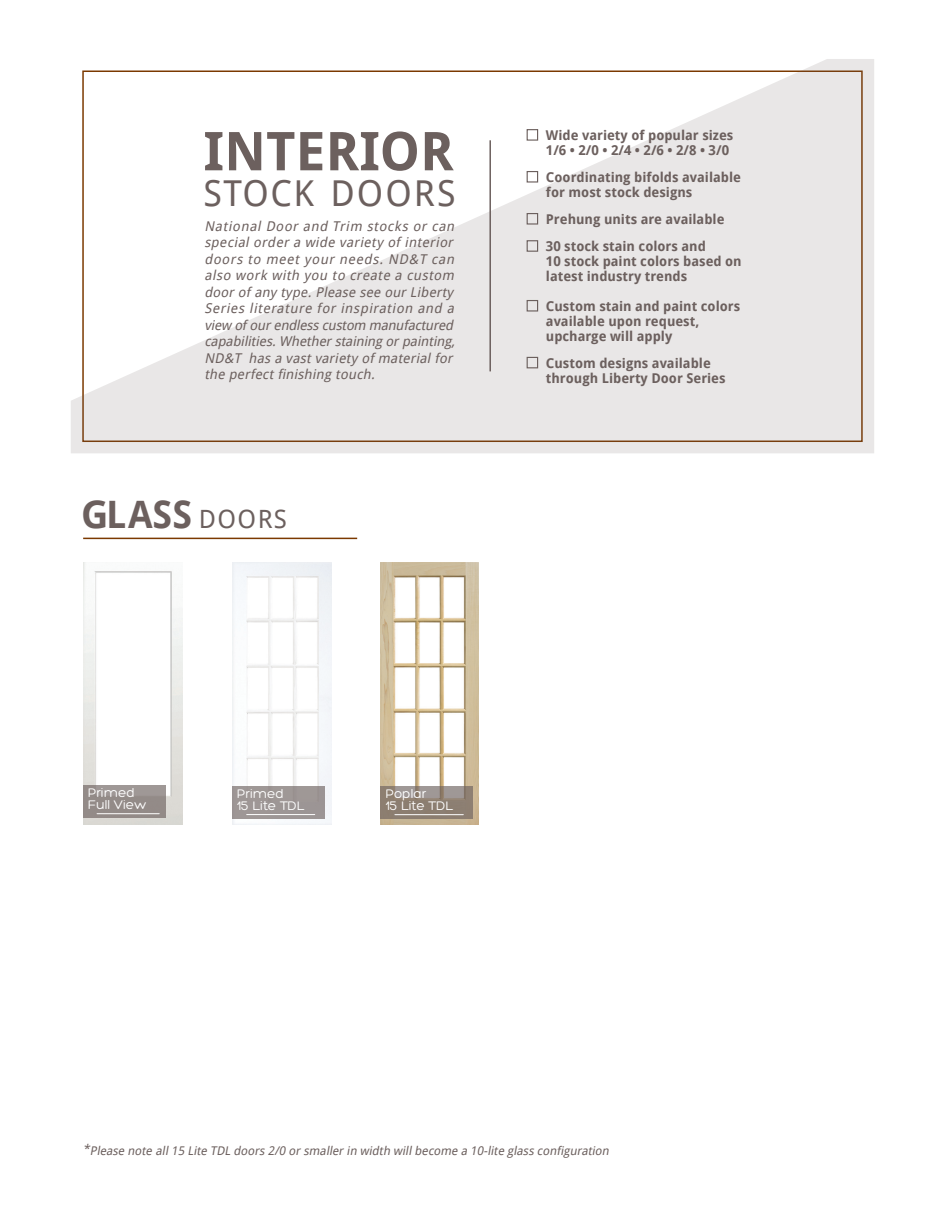
<style>
.page{position:relative;width:945px;height:1215px;background:#fff}
.page>*{position:absolute;margin:0;border:0;box-sizing:border-box;transform-origin:0 0}
.t1{font:700 53.55px "Droid Sans";color:#6c605e}
.t2{font:700 37.8px "Droid Sans";color:#6c605e}
.t3{font:35.7px "Droid Sans";letter-spacing:.05em;color:#6c605e}
.t4{font:italic 13.5px/16.5px "Droid Sans";color:#6c605e}
.t5{font:700 13.5px/15px "Droid Sans";color:#6c605e}
.t6{font:13.5px "Hero";color:#fff}
.t7{font:italic 12px "Droid Sans";color:#6c605e}
.s1{font-weight:400;font-size:25.2px}
</style>
<div class="page">
<img style="left:83px;top:562px;width:99px;height:262px">
<div style="left:83px;top:785px;width:83px;height:33px;background:linear-gradient(to right,#958d8a,#98908e)"></div>
<hr style="left:97px;top:813px;width:62px;height:1px;background:#fff">
<svg style="left:71px;top:59px;width:803px;height:394px;fill:#e9e7e7"></svg>
<hr style="left:83px;top:538px;width:274px;height:1px;background:#7b3900">
<img style="left:232px;top:562px;width:99px;height:263px">
<div style="left:232px;top:786px;width:92px;height:33px;background:#9e9796"></div>
<hr style="left:247px;top:814px;width:68px;height:1px;background:#fff">
<img style="left:381px;top:562px;width:98px;height:263px">
<svg style="left:381px;top:786px;width:92px;height:33px;background:#91847a"></svg>
<hr style="left:395px;top:814px;width:68px;height:1px;background:#fff">
<p class="t1" style="left:203px;top:113px;width:252px">INTERIOR</p>
<p class="t3" style="left:203px;top:168px;width:254px">STOCK DOORS</p>
<p class="t4" style="left:204px;top:217px;width:255px">National Door and Trim stocks or can special order a wide variety of interior doors to meet your needs. ND&amp;T can also work with you to create a custom doorofany type.Please see ourLiberty Series literature for inspiration and a view ofourendlesscustom manufactured capabilities.Whetherstaining orpainting, ND&amp;T has a vastvariety ofmaterialfor the perfectfinishing touch.</p>
<p class="t2" style="left:81px;top:487px;width:208px">GLASS <span class="s1">DOORS</span></p>
<p class="t5" style="left:546px;top:127px;width:189px">Wide variety of popular sizes</p>
<p class="t5" style="left:546px;top:142px;width:185px">1/6 • 2/0 • 2/4 • 2/6 • 2/8 • 3/0</p>
<p class="t5" style="left:546px;top:169px;width:197px">Coordinating bifolds available</p>
<p class="t5" style="left:546px;top:184px;width:148px">for most stock designs</p>
<p class="t5" style="left:546px;top:211px;width:180px">Prehung units are available</p>
<p class="t5" style="left:546px;top:238px;width:197px">30 stock stain colors and<br>10 stock paint colors based on</p>
<p class="t5" style="left:546px;top:268px;width:143px">latest industry trends</p>
<p class="t5" style="left:546px;top:298px;width:196px">Custom stain and paint colors</p>
<p class="t5" style="left:546px;top:313px;width:155px">available upon request,</p>
<p class="t5" style="left:546px;top:328px;width:128px">upcharge will apply</p>
<p class="t5" style="left:546px;top:355px;width:166px">Custom designs available</p>
<p class="t5" style="left:546px;top:370px;width:181px">through Liberty Door Series</p>
<p class="t6" style="left:88px;top:785px;width:49px">Primed</p>
<p class="t6" style="left:88px;top:797px;width:60px">Full View</p>
<p class="t6" style="left:237px;top:786px;width:49px">Primed</p>
<p class="t6" style="left:237px;top:798px;width:69px">15 Lite TDL</p>
<p class="t6" style="left:385px;top:785px;width:42px">Poplar</p>
<p class="t6" style="left:385px;top:797px;width:69px">15 Lite TDL</p>
<p class="t7" style="left:83px;top:1142px;width:530px">*Please note all15 Lite TDL doors 2/0 orsmallerin width willbecome a 10-lite glass configuration</p>
</div>
